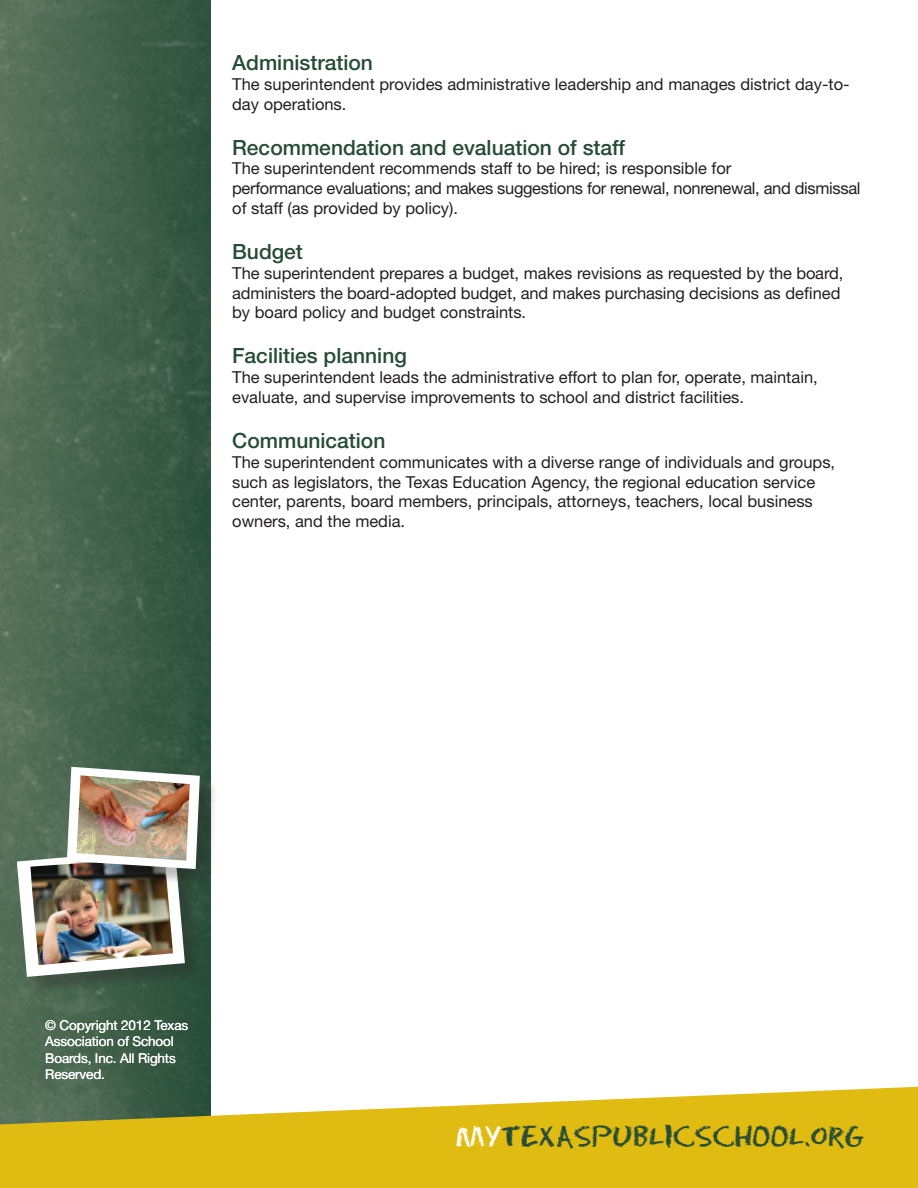
<style>
.page{position:relative;width:918px;height:1188px;background:#fff}
.page>*{position:absolute;margin:0;border:0;box-sizing:border-box;transform-origin:0 0}
.t1{font:27px "Eraser";color:#264c37}
.t2{font:500 21px "Helvetica Neue";color:#264c37}
.t3{font:16.5px/19.8px "Helvetica Neue";color:#231f20}
.t4{font:16.5px/19.8px "Helvetica Neue";letter-spacing:-.02em;color:#231f20}
.t5{font:13.5px/16.2px "Helvetica Neue";letter-spacing:-.01em;color:#fff}
.s1{color:#fff}
</style>
<div class="page">
<div style="left:0;top:0;width:211px;height:1188px;background:linear-gradient(to right,#5b745d,#2d513d)"></div>
<svg style="left:0;top:1086px;width:918px;height:102px;background:#d7bc31"></svg>
<div style="left:20px;top:851px;width:183px;height:144px;background:#231f20;opacity:.3"></div>
<div style="left:70px;top:770px;width:148px;height:117px;background:#231f20;opacity:.3"></div>
<img style="left:17px;top:767px;width:183px;height:210px">
<img style="left:76px;top:775px;width:114px;height:86px">
<p class="t2" style="left:232px;top:50px;width:142px">Administration</p>
<p class="t3" style="left:232px;top:74px;width:619px">The superintendent provides administrative leadership and manages district day-to&shy;day operations.</p>
<p class="t2" style="left:232px;top:135px;width:394px">Recommendation and evaluation of staff</p>
<p class="t4" style="left:232px;top:158px;width:630px">The superintendent recommends staff to be hired; is responsible for<br>performance evaluations; and makes suggestions for renewal, nonrenewal, and dismissal of staff (as provided by policy).</p>
<p class="t2" style="left:232px;top:239px;width:72px">Budget</p>
<p class="t3" style="left:232px;top:263px;width:613px">The superintendent prepares a budget, makes revisions as requested by the board, administers the board-adopted budget, and makes purchasing decisions as defined by board policy and budget constraints.</p>
<p class="t2" style="left:232px;top:343px;width:176px">Facilities planning</p>
<p class="t3" style="left:232px;top:367px;width:587px">The superintendent leads the administrative effort to plan for, operate, maintain, evaluate, and supervise improvements to school and district facilities.</p>
<p class="t2" style="left:232px;top:428px;width:155px">Communication</p>
<p class="t3" style="left:232px;top:452px;width:605px">The superintendent communicates with a diverse range of individuals and groups, such as legislators, the Texas Education Agency, the regional education service center, parents, board members, principals, attorneys, teachers, local business owners, and the media.</p>
<p class="t5" style="left:45px;top:1017px;width:144px">© Copyright 2012 Texas<br>Association of School<br>Boards, Inc. All Rights<br>Reserved.</p>
<h1 class="t1" style="left:455px;top:1121px;width:410px"><span class="s1">MY</span>TEXASPUBLICSCHOOL.org</h1>
</div>
